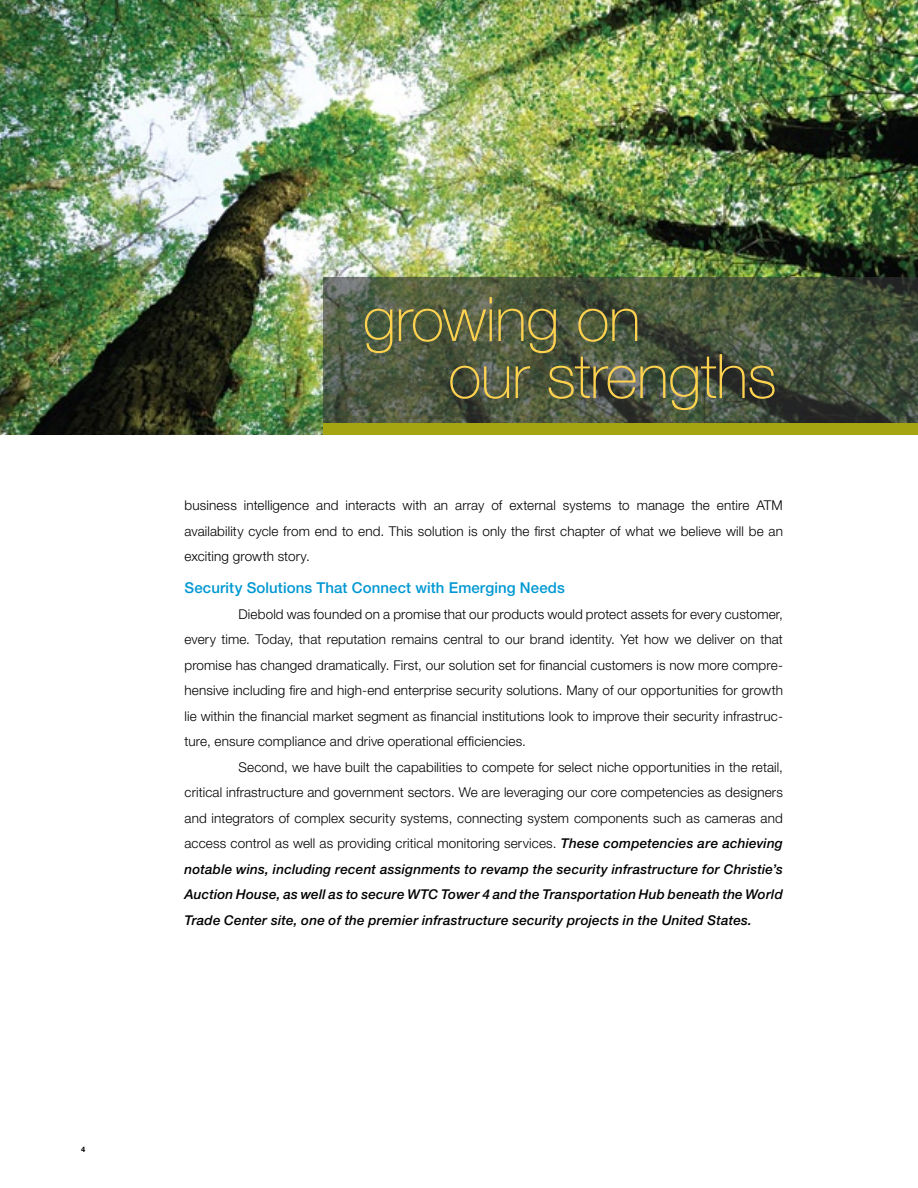
<style>
.page{position:relative;width:918px;height:1188px;background:#fff}
.page>*{position:absolute;margin:0;border:0;box-sizing:border-box;transform-origin:0 0}
.t1{font:100 61.5px/57px "Helvetica Neue";letter-spacing:-.01em;color:#ffd24f}
.t2{font:500 15px "Helvetica Neue";letter-spacing:.005em;color:#0098d2}
.t3{font:300 13.5px/25.5px "Helvetica Neue";letter-spacing:.01em;color:#000;text-align:justify}
.t4{font:italic 500 13.5px "Helvetica Neue";letter-spacing:.015em;color:#000}
.t5{font:700 7.5px "Helvetica Neue";color:#000}
.s1{font-weight:500;font-style:italic}
</style>
<div class="page">
<img style="left:0;top:0;width:918px;height:435px">
<svg style="left:323px;top:278px;width:595px;height:145px;background:#48533e"></svg>
<div style="left:323px;top:423px;width:595px;height:12px;background:#a4a510"></div>
<p class="t5" style="left:81px;top:1145px;width:6px">4</p>
<h1 class="t1" style="left:448px;top:291px;width:330px;text-indent:-85px">growing on<br>our strengths</h1>
<p class="t3" style="left:184px;top:492px;width:600px">business intelligence and interacts with an array of external systems to manage the entire ATM availability cycle from end to end. This solution is only the first chapter of what we believe will be an exciting growth story.</p>
<p class="t2" style="left:184px;top:579px;width:382px">Security Solutions That Connect with Emerging Needs</p>
<p class="t3" style="left:238px;top:601px;width:546px">Diebold was founded on a promise that our products would protect assets for every customer,</p>
<p class="t3" style="left:184px;top:627px;width:600px">every time. Today, that reputation remains central to our brand identity. Yet how we deliver on that</p>
<p class="t3" style="left:184px;top:652px;width:600px">promise has changed dramatically. First, our solution set for financial customers is now more compre-</p>
<p class="t3" style="left:184px;top:678px;width:600px">hensive including fire and high-end enterprise security solutions. Many of our opportunities for growth</p>
<p class="t3" style="left:184px;top:703px;width:600px">lie within the financial market segment as financial institutions look to improve their security infrastruc-</p>
<p class="t3" style="left:184px;top:729px;width:343px">ture, ensure compliance and drive operational efficiencies.</p>
<p class="t3" style="left:238px;top:754px;width:546px">Second, we have built the capabilities to compete for select niche opportunities in the retail,</p>
<p class="t3" style="left:184px;top:780px;width:600px">critical infrastructure and government sectors. We are leveraging our core competencies as designers</p>
<p class="t3" style="left:184px;top:805px;width:600px">and integrators of complex security systems, connecting system components such as cameras and</p>
<p class="t3" style="left:184px;top:831px;width:600px">access control as well as providing critical monitoring services. <span class="s1">These competencies are achieving</span></p>
<p class="t4" style="left:184px;top:861px;width:600px">notable wins, including recent assignments to revamp the security infrastructure for Christie’s</p>
<p class="t4" style="left:184px;top:887px;width:600px">Auction House, as well as to secure WTC Tower 4 and the Transportation Hub beneath the World</p>
<p class="t4" style="left:184px;top:912px;width:569px">Trade Center site, one of the premier infrastructure security projects in the United States.</p>
</div>
